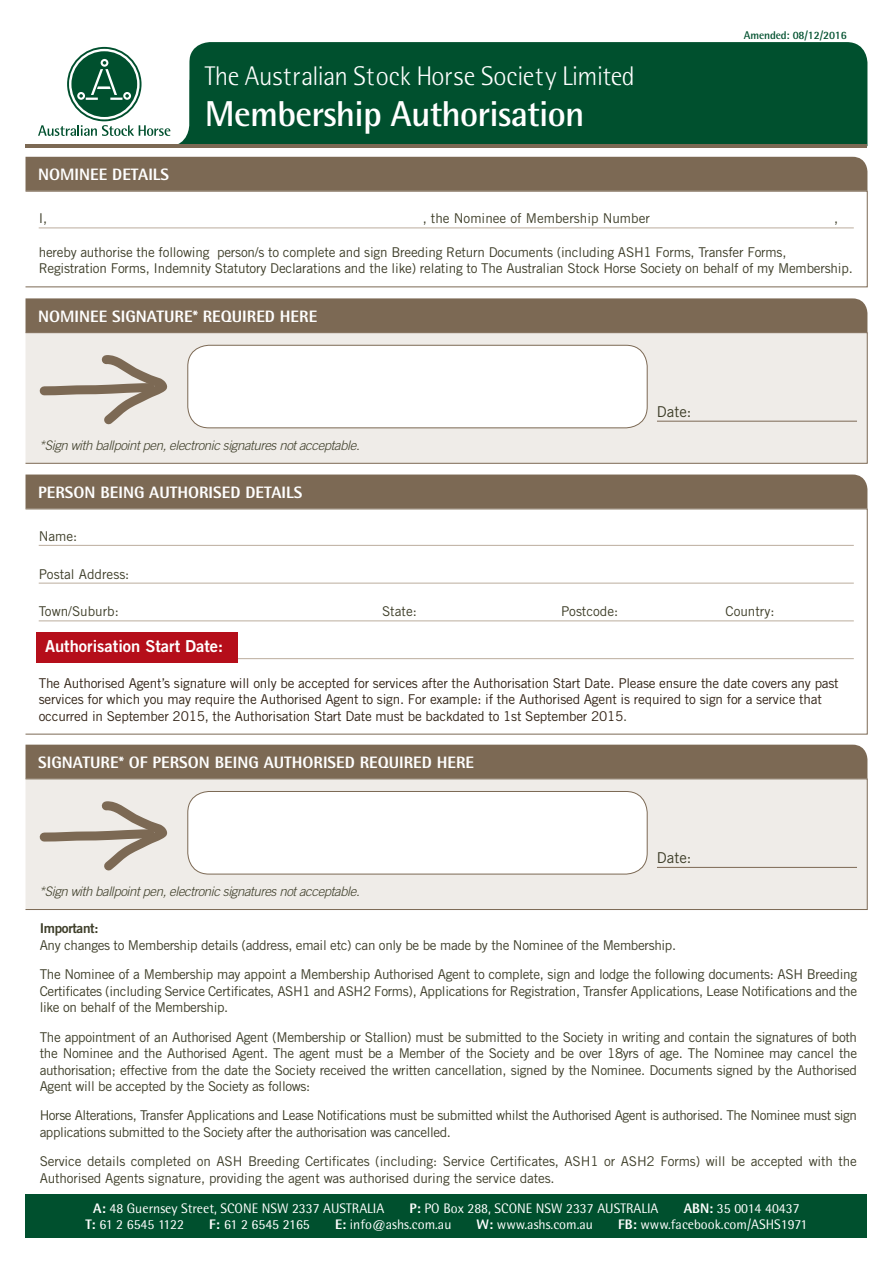
<style>
.page{position:relative;width:893px;height:1263px;background:#fff}
.page>*{position:absolute;margin:0;border:0;box-sizing:border-box;transform-origin:0 0}
.t1{font:700 36px "Rotis Semi Sans";letter-spacing:-.02em;color:#fff}
.t2{font:300 27px "Rotis Semi Sans";letter-spacing:-.005em;color:#fff}
.t3{font:800 16.5px "Rotis Semi Sans";color:#fff}
.liability_waiver{font:16.5px "Trade Gothic Bold Two";color:#fff}
.Rule_1{font:15px "Trade Gothic";color:#3e3e29}
.t4{font:13.8px "Rotis Semi Sans";color:#fff}
.t5{font:13.5px/16.5px "Trade Gothic";letter-spacing:-.015em;color:#3e3e29}
.t6{font:13.5px/16.5px "Trade Gothic";letter-spacing:-.015em;color:#322316}
.t7{font:13.5px/16.5px "Trade Gothic";letter-spacing:-.035em;color:#3e3e29}
.liability_waiver-2{font:italic 300 13.2px "Trade Gothic";letter-spacing:-.03em;color:#3e3e29}
.t8{font:700 11.25px "Rotis Semi Sans";letter-spacing:-.01em;color:#00502e}
.s1{color:#3e3e29}
.s2{font-family:"Trade Gothic Bold Two"}
.s3{font-weight:800}
</style>
<div class="page">
<div style="left:189px;top:42px;width:678px;height:102px;background:#00502e"></div>
<svg style="left:25px;top:46px;width:164px;height:100px"></svg>
<hr style="left:26px;top:144px;width:841px;height:4px;background:#7c6954">
<div style="left:26px;top:1194px;width:841px;height:43px;background:#00502e"></div>
<div style="left:26px;top:157px;width:841px;height:34px;background:#7c6954"></div>
<svg style="left:25px;top:191px;width:843px;height:96px"></svg>
<div style="left:26px;top:745px;width:841px;height:33px;background:#7c6954"></div>
<svg style="left:25px;top:332px;width:843px;height:132px;background:#eae7e2"></svg>
<svg style="left:35px;top:352px;width:138px;height:80px;background:#d8d2ca"></svg>
<div style="left:26px;top:298px;width:841px;height:34px;background:#7c6954"></div>
<div style="left:26px;top:474px;width:841px;height:34px;background:#7c6954"></div>
<svg style="left:25px;top:508px;width:843px;height:226px"></svg>
<div style="left:37px;top:632px;width:201px;height:31px;background:#b50e1a"></div>
<div style="left:188px;top:345px;width:459px;height:83px;background:#fff;border-radius:21px"></div>
<div style="left:188px;top:345px;width:459px;height:83px;border:1px solid #7c6954;border-radius:21px"></div>
<hr style="left:657px;top:421px;width:200px;height:1px;background:#7c6954">
<div style="left:25px;top:778px;width:843px;height:132px;background:#efece8"></div>
<svg style="left:35px;top:798px;width:138px;height:81px;background:#d8d2cb"></svg>
<div style="left:188px;top:791px;width:459px;height:83px;background:#fff;border-radius:21px"></div>
<div style="left:188px;top:791px;width:459px;height:83px;border:1px solid #7c6954;border-radius:21px"></div>
<hr style="left:657px;top:867px;width:200px;height:1px;background:#7c6954">
<h2 class="t2" style="left:205px;top:61px;width:431px">The Australian Stock Horse Society Limited</h2>
<h1 class="t1" style="left:205px;top:92px;width:381px">Membership Authorisation</h1>
<p class="t8" style="left:744px;top:28px;width:105px">Amended: 08/12/2016</p>
<p class="t3" style="left:38px;top:164px;width:132px">NOMINEE DETAILS</p>
<p class="t5" style="left:39px;top:210px;width:10px">I,</p>
<p class="t5" style="left:423px;top:210px;width:229px">, the Nominee of Membership Number</p>
<p class="t5" style="left:834px;top:210px;width:6px">,</p>
<p class="t5" style="left:39px;top:244px;width:816px">hereby authorise the following person/s to complete and sign Breeding Return Documents (including ASH1 Forms, Transfer Forms,<br>Registration Forms, Indemnity Statutory Declarations and the like) relating to The Australian Stock Horse Society on behalf of my Membership.</p>
<p class="t3" style="left:38px;top:306px;width:280px">NOMINEE SIGNATURE* REQUIRED HERE</p>
<p class="liability_waiver-2" style="left:39px;top:437px;width:322px">*Sign with ballpoint pen, electronic signatures not acceptable.</p>
<p class="Rule_1" style="left:657px;top:402px;width:36px">Date:</p>
<p class="t3" style="left:38px;top:482px;width:265px">PERSON BEING AUTHORISED DETAILS</p>
<p class="t5" style="left:39px;top:528px;width:40px">Name:</p>
<p class="t5" style="left:39px;top:565px;width:92px">Postal Address:</p>
<p class="t5" style="left:39px;top:603px;width:82px">Town/Suburb:</p>
<p class="t5" style="left:382px;top:603px;width:36px">State:</p>
<p class="t5" style="left:561px;top:603px;width:59px">Postcode:</p>
<p class="t5" style="left:725px;top:603px;width:51px">Country:</p>
<p class="liability_waiver" style="left:45px;top:636px;width:180px">Authorisation Start Date:</p>
<p class="t6" style="left:39px;top:674px;width:802px">The Authorised Agent’s signature will only be accepted for services after the Authorisation Start Date. Please ensure the date covers any past services for which you may require the Authorised Agent to sign. For example: if the Authorised Agent is required to sign for a service that occurred in September 2015, the Authorisation Start Date must be backdated to 1st September 2015<span class="s1">.</span></p>
<p class="t3" style="left:38px;top:752px;width:437px">SIGNATURE* OF PERSON BEING AUTHORISED REQUIRED HERE</p>
<p class="liability_waiver-2" style="left:39px;top:883px;width:322px">*Sign with ballpoint pen, electronic signatures not acceptable.</p>
<p class="Rule_1" style="left:657px;top:848px;width:36px">Date:</p>
<p class="t5" style="left:40px;top:920px;width:638px"><span class="s2">Important:<br></span>Any changes to Membership details (address, email etc) can only be be made by the Nominee of the Membership.</p>
<p class="t5" style="left:40px;top:966px;width:819px;text-align:justify">The Nominee of a Membership may appoint a Membership Authorised Agent to complete, sign and lodge the following documents: ASH Breeding Certificates (including Service Certificates, ASH1 and ASH2 Forms), Applications for Registration, Transfer Applications, Lease Notifications and the like on behalf of the Membership.</p>
<p class="t5" style="left:40px;top:1028px;width:819px;text-align:justify">The appointment of an Authorised Agent (Membership or Stallion) must be submitted to the Society in writing and contain the signatures of both the Nominee and the Authorised Agent. The agent must be a Member of the Society and be over 18yrs of age. The Nominee may cancel the authorisation; effective from the date the Society received the written cancellation, signed by the Nominee. Documents signed by the Authorised Agent will be accepted by the Society as follows:</p>
<p class="t7" style="left:40px;top:1107px;width:819px">Horse Alterations, Transfer Applications and Lease Notifications must be submitted whilst the Authorised Agent is authorised. The Nominee must sign applications submitted to the Society after the authorisation was cancelled.</p>
<p class="t5" style="left:40px;top:1153px;width:819px">Service details completed on ASH Breeding Certificates (including: Service Certificates, ASH1 or ASH2 Forms) will be accepted with the<br>Authorised Agents signature, providing the agent was authorised during the service dates.</p>
<p class="t4" style="left:93px;top:1200px;width:293px"><span class="s3">A:</span> 48 Guernsey Street, SCONE NSW 2337 AUSTRALIA</p>
<p class="t4" style="left:410px;top:1200px;width:250px"><span class="s3">P:</span> PO Box 288, SCONE NSW 2337 AUSTRALIA</p>
<p class="t4" style="left:684px;top:1200px;width:117px"><span class="s3">ABN:</span> 35 0014 40437</p>
<p class="t4" style="left:86px;top:1216px;width:100px"><span class="s3">T:</span> 61 2 6545 1122</p>
<p class="t4" style="left:209px;top:1216px;width:102px"><span class="s3">F:</span> 61 2 6545 2165</p>
<p class="t4" style="left:335px;top:1216px;width:118px"><span class="s3">E:</span> info@ashs.com.au</p>
<p class="t4" style="left:477px;top:1216px;width:118px"><span class="s3">W:</span> www.ashs.com.au</p>
<p class="t4" style="left:618px;top:1216px;width:191px"><span class="s3">FB:</span> www.facebook.com/ASHS1971</p>
</div>
